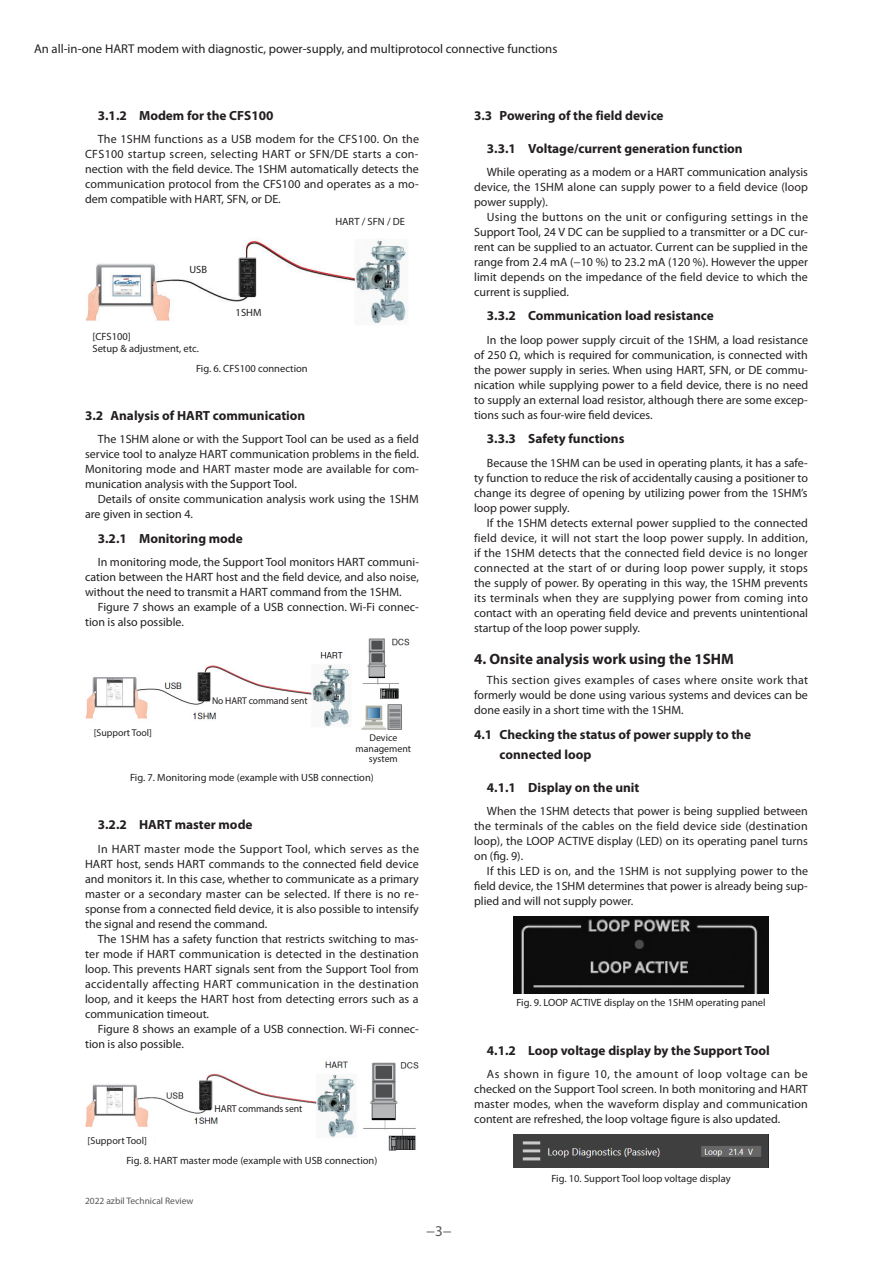
<style>
.page{position:relative;width:893px;height:1263px;background:#fff}
.page>*{position:absolute;margin:0;border:0;box-sizing:border-box;transform-origin:0 0}
.t1{font:700 15px "Myriad Pro";color:#231f20}
.t2{font:15px "Myriad Pro";color:#57585a}
.t3{font:700 13.35px/20.2px "Myriad Pro";color:#231f20}
.t4{font:12.75px "Myriad Pro";color:#231f20}
.t5{font:12px/15px "Myriad Pro";color:#231f20;text-align:justify}
.t6{font:10.5px/12px "Myriad Pro";color:#231f20}
.t7{font:10.05px "Myriad Pro";letter-spacing:-.01em;color:#231f20}
.t8{font:9.9px/10.9px "Myriad Pro";color:#231f20;text-align:center}
.t9{font:9.45px "Myriad Pro";color:#57585a}
</style>
<div class="page">
<img style="left:86px;top:240px;width:322px;height:84px">
<div style="left:180px;top:261px;width:34px;height:17px;background:#fff"></div>
<div style="left:229px;top:306px;width:43px;height:19px;background:#fff"></div>
<img style="left:85px;top:638px;width:325px;height:92px">
<div style="left:214px;top:697px;width:88px;height:9px;background:#fff"></div>
<img style="left:85px;top:1061px;width:334px;height:90px">
<div style="left:88px;top:1135px;width:65px;height:11px;background:#fff"></div>
<div style="left:213px;top:1103px;width:93px;height:11px;background:#fff"></div>
<img style="left:513px;top:916px;width:256px;height:77px">
<img style="left:513px;top:1134px;width:256px;height:33px">
<p class="t4" style="left:34px;top:41px;width:525px">An all-in-one HART modem with diagnostic, power-supply, and multiprotocol connective functions</p>
<p class="t3" style="left:98px;top:104px;width:177px">3.1.2 Modem for the CFS100</p>
<p class="t5" style="left:85px;top:131px;width:336px;text-indent:13px">The 1SHM functions as a USB modem for the CFS100. On the CFS100 startup screen, selecting HART or SFN/DE starts a con&shy;nection with the field device. The 1SHM automatically detects the communication protocol from the CFS100 and operates as a mo&shy;dem compatible with HART, SFN, or DE.</p>
<p class="t6" style="left:189px;top:263px;width:19px">USB</p>
<p class="t6" style="left:92px;top:330px;width:108px">[CFS100]<br>Setup &amp; adjustment, etc.</p>
<p class="t6" style="left:236px;top:306px;width:27px">1SHM</p>
<p class="t6" style="left:196px;top:362px;width:113px">Fig. 6. CFS100 connection</p>
<p class="t6" style="left:335px;top:215px;width:71px">HART / SFN / DE</p>
<p class="t3" style="left:85px;top:405px;width:222px">3.2 Analysis of HART communication</p>
<p class="t5" style="left:85px;top:432px;width:335px;text-indent:13px">The 1SHM alone or with the Support Tool can be used as a field service tool to analyze HART communication problems in the field.<br>Monitoring mode and HART master mode are available for com&shy;munication analysis with the Support Tool.</p>
<p class="t5" style="left:85px;top:492px;width:335px;text-indent:13px">Details of onsite communication analysis work using the 1SHM are given in section 4.</p>
<p class="t3" style="left:98px;top:528px;width:147px">3.2.1 Monitoring mode</p>
<p class="t5" style="left:85px;top:555px;width:335px;text-indent:13px">In monitoring mode, the Support Tool monitors HART communi&shy;cation between the HART host and the field device, and also noise, without the need to transmit a HART command from the 1SHM.</p>
<p class="t5" style="left:85px;top:600px;width:335px;text-indent:13px">Figure 7 shows an example of a USB connection. Wi-Fi connec&shy;tion is also possible.</p>
<p class="t8" style="left:94px;top:727px;width:60px">[Support Tool]</p>
<p class="t8" style="left:212px;top:695px;width:97px">No HART command sent</p>
<p class="t8" style="left:356px;top:732px;width:57px">Device management system</p>
<p class="t6" style="left:130px;top:771px;width:245px">Fig. 7. Monitoring mode (example with USB connection)</p>
<p class="t3" style="left:98px;top:814px;width:156px">3.2.2 HART master mode</p>
<p class="t5" style="left:85px;top:841px;width:335px;text-indent:13px">In HART master mode the Support Tool, which serves as the HART host, sends HART commands to the connected field device and monitors it. In this case, whether to communicate as a primary master or a secondary master can be selected. If there is no re&shy;sponse from a connected field device, it is also possible to intensify the signal and resend the command.</p>
<p class="t5" style="left:85px;top:931px;width:335px;text-indent:13px">The 1SHM has a safety function that restricts switching to mas&shy;ter mode if HART communication is detected in the destination loop. This prevents HART signals sent from the Support Tool from accidentally affecting HART communication in the destination loop, and it keeps the HART host from detecting errors such as a communication timeout.</p>
<p class="t5" style="left:85px;top:1021px;width:335px;text-indent:13px">Figure 8 shows an example of a USB connection. Wi-Fi connec&shy;tion is also possible.</p>
<p class="t7" style="left:88px;top:1135px;width:61px">[Support Tool]</p>
<p class="t7" style="left:215px;top:1103px;width:89px">HART commands sent</p>
<p class="t6" style="left:126px;top:1154px;width:252px">Fig. 8. HART master mode (example with USB connection)</p>
<p class="t9" style="left:85px;top:1195px;width:110px">2022 azbil Technical Review</p>
<p class="t2" style="left:426px;top:1221px;width:27px">−3−</p>
<p class="t3" style="left:474px;top:104px;width:191px">3.3 Powering of the field device</p>
<p class="t3" style="left:487px;top:137px;width:257px">3.3.1 Voltage/current generation function</p>
<p class="t5" style="left:474px;top:164px;width:335px;text-indent:13px">While operating as a modem or a HART communication analysis device, the 1SHM alone can supply power to a field device (loop power supply).</p>
<p class="t5" style="left:474px;top:209px;width:335px;text-indent:13px">Using the buttons on the unit or configuring settings in the Support Tool, 24 V DC can be supplied to a transmitter or a DC cur&shy;rent can be supplied to an actuator. Current can be supplied in the range from 2.4 mA (−10 %) to 23.2 mA (120 %). However the upper limit depends on the impedance of the field device to which the current is supplied.</p>
<p class="t3" style="left:487px;top:305px;width:228px">3.3.2 Communication load resistance</p>
<p class="t5" style="left:474px;top:332px;width:336px;text-indent:13px">In the loop power supply circuit of the 1SHM, a load resistance of 250 Ω, which is required for communication, is connected with the power supply in series. When using HART, SFN, or DE commu&shy;nication while supplying power to a field device, there is no need to supply an external load resistor, although there are some excep&shy;tions such as four-wire field devices.</p>
<p class="t3" style="left:487px;top:428px;width:139px">3.3.3 Safety functions</p>
<p class="t5" style="left:474px;top:455px;width:335px;text-indent:13px">Because the 1SHM can be used in operating plants, it has a safe&shy;ty function to reduce the risk of accidentally causing a positioner to change its degree of opening by utilizing power from the 1SHM’s loop power supply.</p>
<p class="t5" style="left:474px;top:515px;width:335px;text-indent:13px">If the 1SHM detects external power supplied to the connected field device, it will not start the loop power supply. In addition, if the 1SHM detects that the connected field device is no longer connected at the start of or during loop power supply, it stops the supply of power. By operating in this way, the 1SHM prevents its terminals when they are supplying power from coming into contact with an operating field device and prevents unintentional startup of the loop power supply.</p>
<p class="t1" style="left:474px;top:649px;width:261px">4. Onsite analysis work using the 1SHM</p>
<p class="t5" style="left:474px;top:672px;width:335px;text-indent:13px">This section gives examples of cases where onsite work that formerly would be done using various systems and devices can be done easily in a short time with the 1SHM.</p>
<p class="t3" style="left:500px;top:724px;width:253px;text-indent:-26px">4.1 Checking the status of power supply to the connected loop</p>
<p class="t3" style="left:487px;top:777px;width:154px">4.1.1 Display on the unit</p>
<p class="t5" style="left:474px;top:803px;width:335px;text-indent:13px">When the 1SHM detects that power is being supplied between the terminals of the cables on the field device side (destination loop), the LOOP ACTIVE display (LED) on its operating panel turns on (fig. 9).</p>
<p class="t5" style="left:474px;top:863px;width:336px;text-indent:13px">If this LED is on, and the 1SHM is not supplying power to the field device, the 1SHM determines that power is already being sup&shy;plied and will not supply power.</p>
<p class="t6" style="left:516px;top:996px;width:251px">Fig. 9. LOOP ACTIVE display on the 1SHM operating panel</p>
<p class="t3" style="left:487px;top:1039px;width:284px">4.1.2 Loop voltage display by the Support Tool</p>
<p class="t5" style="left:474px;top:1066px;width:335px;text-indent:13px">As shown in figure 10, the amount of loop voltage can be checked on the Support Tool screen. In both monitoring and HART master modes, when the waveform display and communication content are refreshed, the loop voltage figure is also updated.</p>
<p class="t6" style="left:551px;top:1172px;width:181px">Fig. 10. Support Tool loop voltage display</p>
</div>
